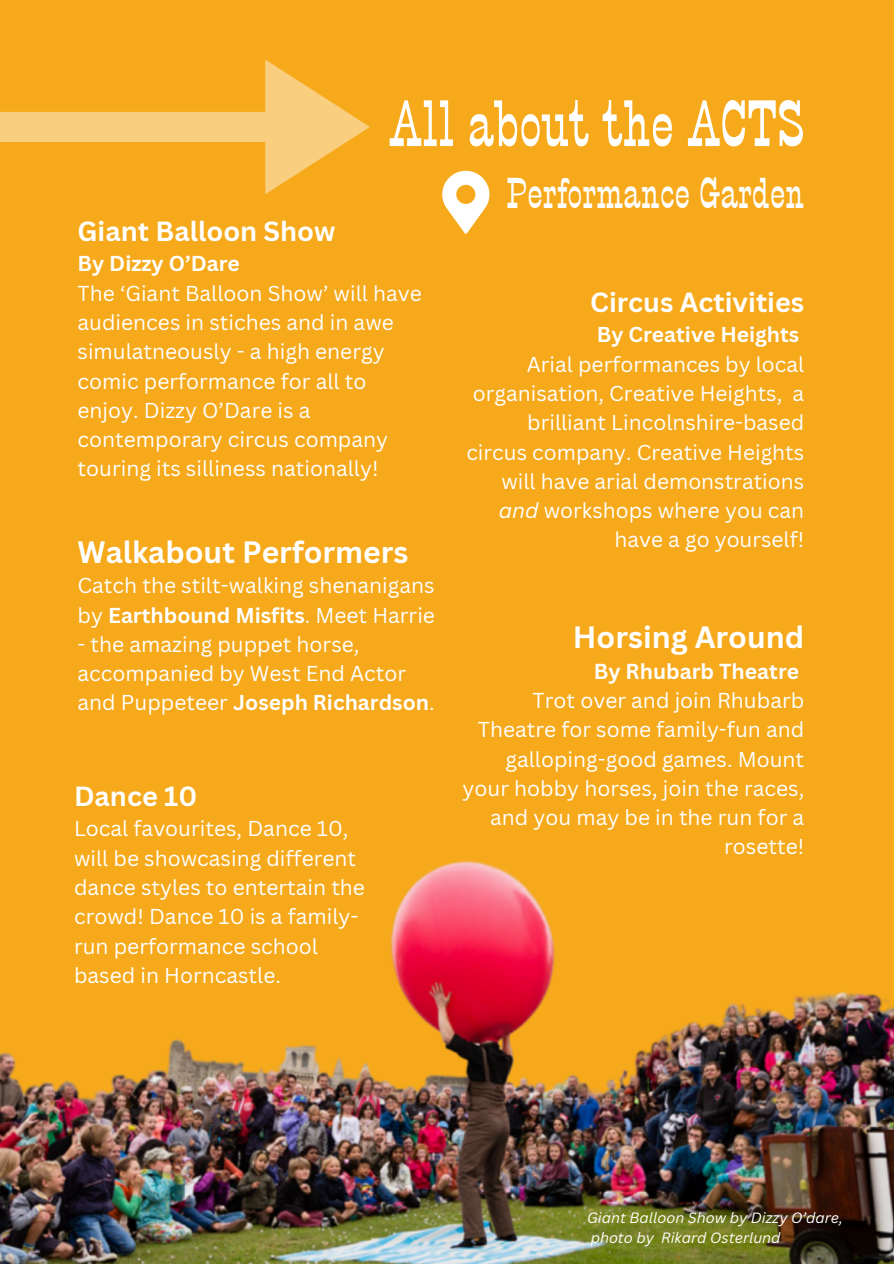
<style>
.page{position:relative;width:894px;height:1264px;background:#fff}
.page>*{position:absolute;margin:0;border:0;box-sizing:border-box;transform-origin:0 0}
.t1{font:63px "PT Barnum BT";color:#fff}
.t2{font:42px "PT Barnum BT";color:#fff}
.t3{font:700 30px "Canva Sans";color:#fff}
.t4{font:700 27px "Canva Sans";color:#fff}
.t5{font:21px/29.2px "Canva Sans";color:#fff}
.t6{font:italic 14.55px "Canva Sans";color:#fff}
.s1{font-weight:700}
.s2{font-style:italic}
</style>
<div class="page">
<div style="left:0;top:0;width:893px;height:1263px;background:#f6a91b"></div>
<img style="left:0;top:860px;width:893px;height:403px">
<svg style="left:0;top:59px;width:369px;height:135px"></svg>
<svg style="left:442px;top:171px;width:47px;height:63px"></svg>
<h2 class="t1" style="left:389px;top:88px;width:416px">All about the ACTS</h2>
<h3 class="t2" style="left:506px;top:169px;width:299px">Performance Garden</h3>
<h3 class="t4" style="left:77px;top:212px;width:259px">Giant Balloon Show</h3>
<h3 class="t5" style="left:77px;top:249px;width:346px"><span class="s1">By Dizzy O’Dare<br></span>The ‘Giant Balloon Show’ will have audiences in stiches and in awe simulatneously - a high energy comic performance for all to enjoy. Dizzy O’Dare is a contemporary circus company touring its silliness nationally!</h3>
<p class="t4" style="left:590px;top:283px;width:215px">Circus Activities</p>
<p class="t5" style="left:466px;top:320px;width:339px;text-align:right"><span class="s1">By Creative Heights<br></span>Arial performances by local organisation, Creative Heights, a brilliant Lincolnshire-based circus company. Creative Heights will have arial demonstrations <span class="s2">and</span> workshops where you can have a go yourself!</p>
<p class="t3" style="left:77px;top:531px;width:332px">Walkabout Performers</p>
<p class="t5" style="left:77px;top:570px;width:359px">Catch the stilt-walking shenanigans by <span class="s1">Earthbound Misfits</span>. Meet Harrie</p>
<p class="t5" style="left:77px;top:629px;width:358px">- the amazing puppet horse, accompanied by West End Actor and Puppeteer <span class="s1">Joseph Richardson</span>.</p>
<p class="t3" style="left:572px;top:616px;width:233px">Horsing Around</p>
<p class="t5" style="left:462px;top:656px;width:343px;text-align:right"><span class="s1">By Rhubarb Theatre<br></span>Trot over and join Rhubarb<br>Theatre for some family-fun and galloping-good games. Mount your hobby horses, join the races, and you may be in the run for a rosette!</p>
<h3 class="t4" style="left:74px;top:777px;width:125px">Dance 10</h3>
<h3 class="t5" style="left:74px;top:813px;width:292px">Local favourites, Dance 10, will be showcasing different dance styles to entertain the crowd! Dance 10 is a family&shy;run performance school based in Horncastle.</h3>
<h3 class="t6" style="left:587px;top:1207px;width:257px">Giant Balloon Show by Dizzy O’dare,</h3>
<h3 class="t6" style="left:590px;top:1227px;width:191px">photo by Rikard Osterlund</h3>
</div>
